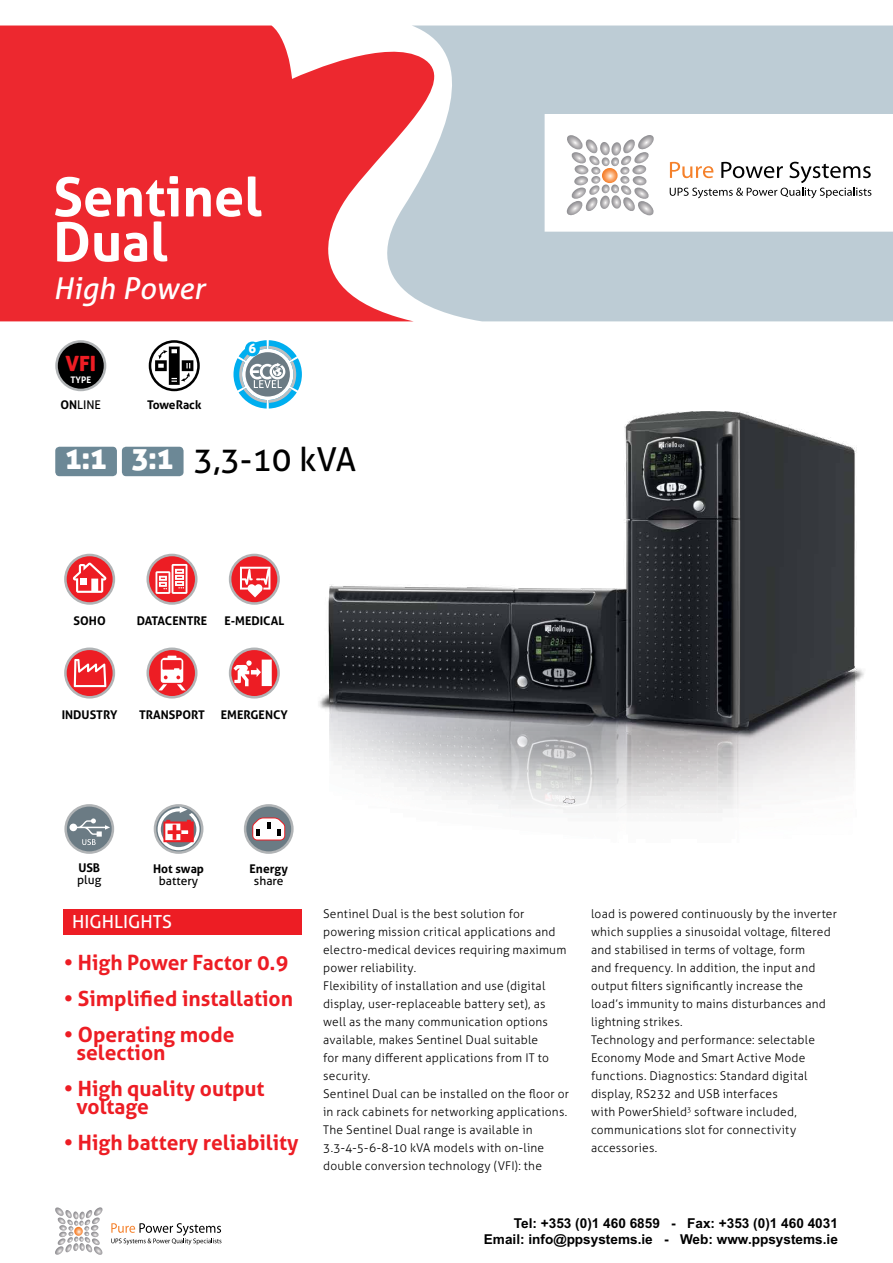
<style>
.page{position:relative;width:893px;height:1263px;background:#fff}
.page>*{position:absolute;margin:0;border:0;box-sizing:border-box;transform-origin:0 0}
.t1{font:700 54px/45px "Aller";color:#fff}
.t2{font:33px "Aller";color:#000}
.t3{font:italic 30px "Aller";color:#fff}
.t4{font:700 21px/18px "Aller";color:#ed1d24}
.t5{font:21px "Aller Display";color:#ed1d24}
.t6{font:18px "Aller";color:#fff}
.t7{font:700 13.65px/16.4px "Arial";color:#000;text-align:right}
.t8{font:13.05px "Aller Display";color:#fff}
.t9{font:300 12px/18px "Aller";letter-spacing:.015em;color:#000}
.t10{font:700 12px "Aller";color:#000}
.t11{font:12px "Aller";color:#000}
.t12{font:700 9px "Aller";color:#fff}
.s1{font-weight:700}
.s2{font-family:"Aller Display";font-size:30px;color:#fff}
</style>
<div class="page">
<div style="left:462px;top:26px;width:431px;height:295px;background:#bdccd5"></div>
<svg style="left:0;top:26px;width:462px;height:295px;background:#eb5158"></svg>
<div style="left:55px;top:447px;width:62px;height:29px;background:#6c8896;border-radius:4px"></div>
<div style="left:122px;top:447px;width:62px;height:29px;background:#6c8896;border-radius:4px"></div>
<svg style="left:55px;top:340px;width:51px;height:51px"></svg>
<div style="left:58px;top:343px;width:46px;height:46px;background:#000;border-radius:50%"></div>
<img style="left:319px;top:412px;width:545px;height:401px">
<svg style="left:64px;top:804px;width:50px;height:50px"></svg>
<div style="left:67px;top:807px;width:45px;height:44px;background:#6b7b84;border-radius:50%"></div>
<svg style="left:70px;top:818px;width:40px;height:27px"></svg>
<svg style="left:154px;top:804px;width:49px;height:50px"></svg>
<svg style="left:156px;top:806px;width:45px;height:45px"></svg>
<svg style="left:158px;top:806px;width:42px;height:44px"></svg>
<svg style="left:244px;top:804px;width:50px;height:50px"></svg>
<div style="left:246px;top:806px;width:45px;height:45px;background:#6b7b84;border-radius:50%"></div>
<svg style="left:252px;top:817px;width:33px;height:23px"></svg>
<svg style="left:229px;top:647px;width:51px;height:51px"></svg>
<div style="left:231px;top:650px;width:46px;height:46px;background:#ed1d24;border-radius:50%"></div>
<svg style="left:234px;top:660px;width:38px;height:26px"></svg>
<svg style="left:229px;top:554px;width:51px;height:51px"></svg>
<div style="left:231px;top:556px;width:46px;height:46px;background:#ed1d24;border-radius:50%"></div>
<svg style="left:240px;top:567px;width:30px;height:30px"></svg>
<svg style="left:146px;top:554px;width:52px;height:51px"></svg>
<div style="left:149px;top:556px;width:46px;height:46px;background:#ed1d24;border-radius:50%"></div>
<svg style="left:156px;top:564px;width:31px;height:30px"></svg>
<svg style="left:64px;top:554px;width:51px;height:51px"></svg>
<div style="left:67px;top:556px;width:46px;height:46px;background:#ed1d24;border-radius:50%"></div>
<svg style="left:73px;top:563px;width:34px;height:30px"></svg>
<div style="left:80px;top:579px;width:7px;height:6px;background:#fff"></div>
<svg style="left:64px;top:647px;width:51px;height:51px"></svg>
<div style="left:67px;top:650px;width:46px;height:46px;background:#ed1d24;border-radius:50%"></div>
<svg style="left:74px;top:659px;width:32px;height:28px"></svg>
<svg style="left:146px;top:647px;width:52px;height:51px"></svg>
<div style="left:149px;top:650px;width:46px;height:46px;background:#ed1d24;border-radius:50%"></div>
<svg style="left:158px;top:656px;width:28px;height:34px"></svg>
<svg style="left:233px;top:340px;width:69px;height:69px"></svg>
<div style="left:245px;top:342px;width:15px;height:14px;background:#00aeef;border-radius:50%"></div>
<svg style="left:149px;top:340px;width:51px;height:51px"></svg>
<svg style="left:55px;top:1207px;width:48px;height:48px"></svg>
<svg style="left:111px;top:1223px;width:110px;height:22px"></svg>
<div style="left:545px;top:115px;width:348px;height:116px;background:#fff"></div>
<svg style="left:566px;top:135px;width:88px;height:81px"></svg>
<svg style="left:670px;top:162px;width:201px;height:36px"></svg>
<div style="left:545px;top:114px;width:348px;height:118px;border:2px solid #fff"></div>
<div style="left:64px;top:909px;width:238px;height:25px;background:#ed1d24"></div>
<h1 class="t1" style="left:53px;top:174px;width:210px">Sentinel<br>Dual</h1>
<h3 class="t3" style="left:53px;top:270px;width:153px">High Power</h3>
<h3 class="t5" style="left:65px;top:350px;width:32px">VFI</h3>
<p class="t12" style="left:70px;top:374px;width:22px">TYPE</p>
<p class="t11" style="left:60px;top:397px;width:42px"><span class="s1">ON</span>LINE</p>
<p class="t10" style="left:147px;top:397px;width:56px">ToweRack</p>
<p class="t8" style="left:248px;top:340px;width:9px">6</p>
<h2 class="t2" style="left:66px;top:439px;width:292px"><span class="s2">1:1 3:1</span> 3,3-10 kVA</h2>
<p class="t10" style="left:74px;top:614px;width:34px">SOHO</p>
<p class="t10" style="left:137px;top:614px;width:72px">DATACENTRE</p>
<p class="t10" style="left:224px;top:614px;width:61px">E-MEDICAL</p>
<p class="t10" style="left:62px;top:707px;width:57px">INDUSTRY</p>
<p class="t10" style="left:139px;top:707px;width:67px">TRANSPORT</p>
<p class="t10" style="left:221px;top:707px;width:68px">EMERGENCY</p>
<p class="t10" style="left:78px;top:860px;width:23px">USB</p>
<p class="t11" style="left:77px;top:873px;width:26px">plug</p>
<p class="t10" style="left:153px;top:861px;width:52px">Hot swap</p>
<p class="t11" style="left:159px;top:873px;width:41px">battery</p>
<p class="t10" style="left:250px;top:861px;width:40px">Energy</p>
<p class="t11" style="left:254px;top:873px;width:31px">share</p>
<h3 class="t6" style="left:72px;top:911px;width:101px">HIGHLIGHTS</h3>
<h3 class="t4" style="left:64px;top:954px;width:226px">• High Power Factor 0.9</h3>
<h3 class="t4" style="left:64px;top:990px;width:231px">• Simplified installation</h3>
<h3 class="t4" style="left:77px;top:1026px;width:160px;text-indent:-13px">• Operating mode selection</h3>
<h3 class="t4" style="left:77px;top:1080px;width:190px;text-indent:-13px">• High quality output voltage</h3>
<h3 class="t4" style="left:64px;top:1134px;width:236px">• High battery reliability</h3>
<p class="t9" style="left:323px;top:905px;width:247px">Sentinel Dual is the best solution for powering mission critical applications and electro-medical devices requiring maximum power reliability.<br>Flexibility of installation and use (digital display, user-replaceable battery set), as well as the many communication options available, makes Sentinel Dual suitable<br>for many different applications from IT to security.<br>Sentinel Dual can be installed on the floor or in rack cabinets for networking applications.<br>The Sentinel Dual range is available in 3.3-4-5-6-8-10 kVA models with on-line double conversion technology (VFI): the</p>
<p class="t9" style="left:591px;top:905px;width:247px">load is powered continuously by the inverter which supplies a sinusoidal voltage, filtered and stabilised in terms of voltage, form<br>and frequency. In addition, the input and output filters significantly increase the load’s immunity to mains disturbances and lightning strikes.<br>Technology and performance: selectable Economy Mode and Smart Active Mode functions. Diagnostics: Standard digital display, RS232 and USB interfaces<br>with PowerShield<sup>3</sup> software included, communications slot for connectivity accessories.</p>
<p class="t7" style="left:484px;top:1215px;width:356px">Tel: +353 (0)1 460 6859 - Fax: +353 (0)1 460 4031<br>Email: info@ppsystems.ie - Web: www.ppsystems.ie</p>
</div>
